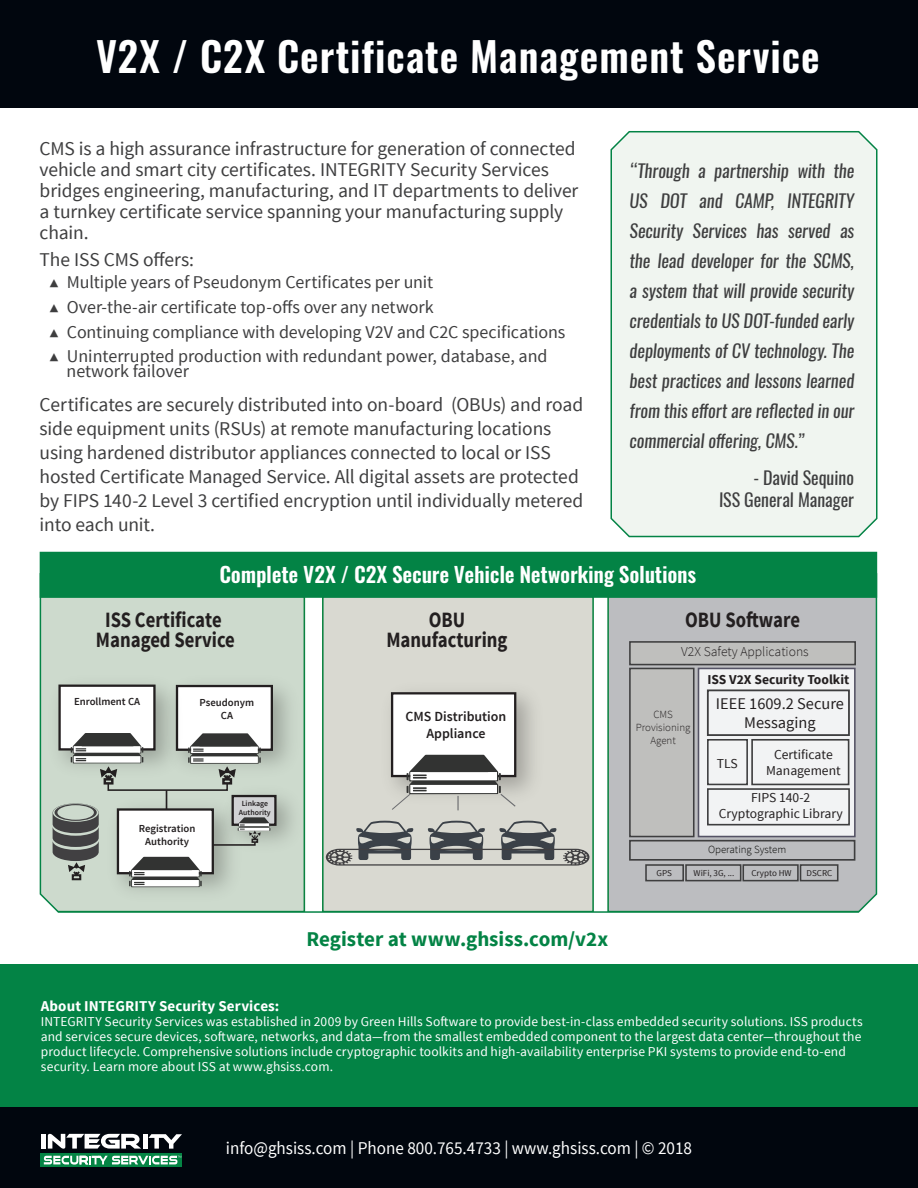
<style>
.page{position:relative;width:918px;height:1188px;background:#fff}
.page>*{position:absolute;margin:0;border:0;box-sizing:border-box;transform-origin:0 0}
.Datasheet_Header{font:italic 600 40.5px "Oswald";letter-spacing:.025em;color:#fff}
.t1{font:700 21.9px/20.2px "Source Sans Pro";color:#231f20;text-align:center;scale:.85 1}
.t2{font:italic 600 21px "Oswald";color:#fff}
.Main_Body_Text_FD{font:700 21px "Source Sans Pro";color:#038345}
.Bullets{font:19.5px/24px "Source Sans Pro";letter-spacing:-.005em;color:#3e3e3f}
.Main_Body_Text{font:19.5px/21px "Source Sans Pro";letter-spacing:-.005em;color:#3e3e3f}
.Main_Body_Text_FD-2{font:italic 18px/30px "Oswald";color:#3e3e3f;text-align:justify}
.t3{font:18px/15px "Source Sans Pro";letter-spacing:-.005em;color:#3e3e3f}
.t4{font:18px "Source Sans Pro";color:#fff;scale:.95 1}
.t5{font:16.35px/19.6px "Source Sans Pro";color:#231f20;text-align:center}
.t6{font:700 15px "Source Sans Pro";letter-spacing:.005em;color:#fff}
.t7{font:600 13.95px/16.8px "Source Sans Pro";color:#231f20;text-align:center}
.t8{font:13.65px/16.4px "Source Sans Pro";color:#231f20;text-align:center}
.t9{font:700 13.65px "Source Sans Pro";color:#231f20}
.t10{font:300 13.65px "Source Sans Pro";color:#231f20}
.t11{font:13.5px/15px "Source Sans Pro";letter-spacing:.005em;color:#fff}
.t12{font:300 10.95px/13px "Source Sans Pro";color:#231f20;text-align:center}
.t13{font:300 10.95px "Source Sans Pro";color:#040503}
.t14{font:600 10.8px/12.9px "Source Sans Pro";color:#231f20;text-align:center}
.t15{font:9px "Source Sans Pro";color:#231f20}
.t16{font:600 7.8px/9.3px "Source Sans Pro";color:#231f20;text-align:center}
.s1{font-weight:300;font-size:16.5px}
</style>
<div class="page">
<div style="left:610px;top:131px;width:268px;height:407px;background:#f0f5f0"></div>
<div style="left:0;top:965px;width:918px;height:142px;background:#038345"></div>
<div style="left:0;top:1107px;width:918px;height:81px;background:#01060e"></div>
<svg style="left:40px;top:1153px;width:142px;height:14px"></svg>
<div style="left:41px;top:1134px;width:5px;height:15px;background:#fff"></div>
<div style="left:143px;top:1134px;width:5px;height:15px;background:#fff"></div>
<svg style="left:149px;top:1134px;width:33px;height:15px"></svg>
<svg style="left:48px;top:1134px;width:93px;height:15px"></svg>
<svg style="left:44px;top:1156px;width:137px;height:9px"></svg>
<div style="left:0;top:0;width:918px;height:108px;background:#01060e"></div>
<svg style="left:39px;top:553px;width:839px;height:360px"></svg>
<div style="left:40px;top:553px;width:836px;height:44px;background:#038345"></div>
<div style="left:40px;top:552px;width:837px;height:46px;border:2px solid #038345"></div>
<p class="Datasheet_Header" style="left:97px;top:28px;width:731px">V2X / C2X Certificate Management Service</p>
<p class="Main_Body_Text" style="left:40px;top:138px;width:540px">CMS is a high assurance infrastructure for generation of connected vehicle and smart city certificates. INTEGRITY Security Services bridges engineering, manufacturing, and IT departments to deliver a turnkey certificate service spanning your manufacturing supply chain.</p>
<p class="Main_Body_Text" style="left:40px;top:250px;width:156px">The ISS CMS offers:</p>
<p class="t3" style="left:49px;top:275px;width:385px"><span class="s1">▲</span> Multiple years of Pseudonym Certificates per unit</p>
<p class="t3" style="left:49px;top:300px;width:386px"><span class="s1">▲</span> Over-the-air certificate top-offs over any network</p>
<p class="t3" style="left:49px;top:325px;width:518px"><span class="s1">▲</span> Continuing compliance with developing V2V and C2C specifications</p>
<p class="t3" style="left:67px;top:349px;width:482px;text-indent:-17px"><span class="s1">▲</span> Uninterrupted production with redundant power, database, and network failover</p>
<p class="Bullets" style="left:40px;top:393px;width:545px">Certificates are securely distributed into on-board (OBUs) and road side equipment units (RSUs) at remote manufacturing locations using hardened distributor appliances connected to local or ISS hosted Certificate Managed Service. All digital assets are protected by FIPS 140-2 Level 3 certified encryption until individually metered into each unit.</p>
<p class="t2" style="left:220px;top:560px;width:481px">Complete V2X / C2X Secure Vehicle Networking Solutions</p>
<p class="Main_Body_Text_FD-2" style="left:630px;top:156px;width:226px">“Through a partnership with the US DOT and CAMP, INTEGRITY Security Services has served as the lead developer for the SCMS, a system that will provide security credentials to US DOT-funded early deployments of CV technology. The best practices and lessons learned from this effort are reflected in our commercial offering, CMS.”</p>
<p class="Main_Body_Text_FD-2" style="left:754px;top:463px;width:104px">- David Sequino</p>
<p class="Main_Body_Text_FD-2" style="left:719px;top:484px;width:136px">ISS General Manager</p>
<p class="t1" style="left:96px;top:610px;width:165px">ISS Certificate<br>Managed Service</p>
<p class="t1" style="left:386px;top:610px;width:144px">OBU<br>Manufacturing</p>
<p class="t1" style="left:685px;top:610px;width:137px">OBU Software</p>
<p class="t10" style="left:681px;top:644px;width:129px">V2X Safety Applications</p>
<p class="t14" style="left:74px;top:696px;width:68px">Enrollment CA</p>
<p class="t14" style="left:200px;top:697px;width:56px">Pseudonym<br>CA</p>
<p class="t16" style="left:239px;top:799px;width:33px">Linkage<br>Authority</p>
<p class="t14" style="left:139px;top:823px;width:58px">Registration<br>Authority</p>
<p class="t7" style="left:406px;top:708px;width:102px">CMS Distribution<br>Appliance</p>
<p class="Main_Body_Text_FD" style="left:306px;top:926px;width:303px">Register at www.ghsiss.com/v2x</p>
<p class="t12" style="left:636px;top:707px;width:56px">CMS<br>Provisioning<br>Agent</p>
<p class="t9" style="left:707px;top:671px;width:143px">ISS V2X Security Toolkit</p>
<p class="t5" style="left:716px;top:694px;width:130px">IEEE 1609.2 Secure<br>Messaging</p>
<p class="t8" style="left:717px;top:756px;width:22px">TLS</p>
<p class="t8" style="left:719px;top:790px;width:126px">FIPS 140-2<br>Cryptographic Library</p>
<p class="t8" style="left:766px;top:746px;width:76px">Certificate<br>Management</p>
<p class="t13" style="left:708px;top:842px;width:80px">Operating System</p>
<p class="t15" style="left:657px;top:867px;width:17px">GPS</p>
<p class="t15" style="left:694px;top:867px;width:42px">WiFi, 3G, ...</p>
<p class="t15" style="left:751px;top:867px;width:42px">Crypto HW</p>
<p class="t15" style="left:807px;top:867px;width:27px">DSCRC</p>
<p class="t6" style="left:41px;top:997px;width:240px">About INTEGRITY Security Services:</p>
<p class="t11" style="left:41px;top:1015px;width:824px">INTEGRITY Security Services was established in 2009 by Green Hills Software to provide best-in-class embedded security solutions. ISS products and services secure devices, software, networks, and data—from the smallest embedded component to the largest data center—throughout the product lifecycle. Comprehensive solutions include cryptographic toolkits and high-availability enterprise PKI systems to provide end-to-end security. Learn more about ISS at www.ghsiss.com.</p>
<p class="t4" style="left:226px;top:1137px;width:492px">info@ghsiss.com | Phone 800.765.4733 | www.ghsiss.com | © 2018</p>
</div>
